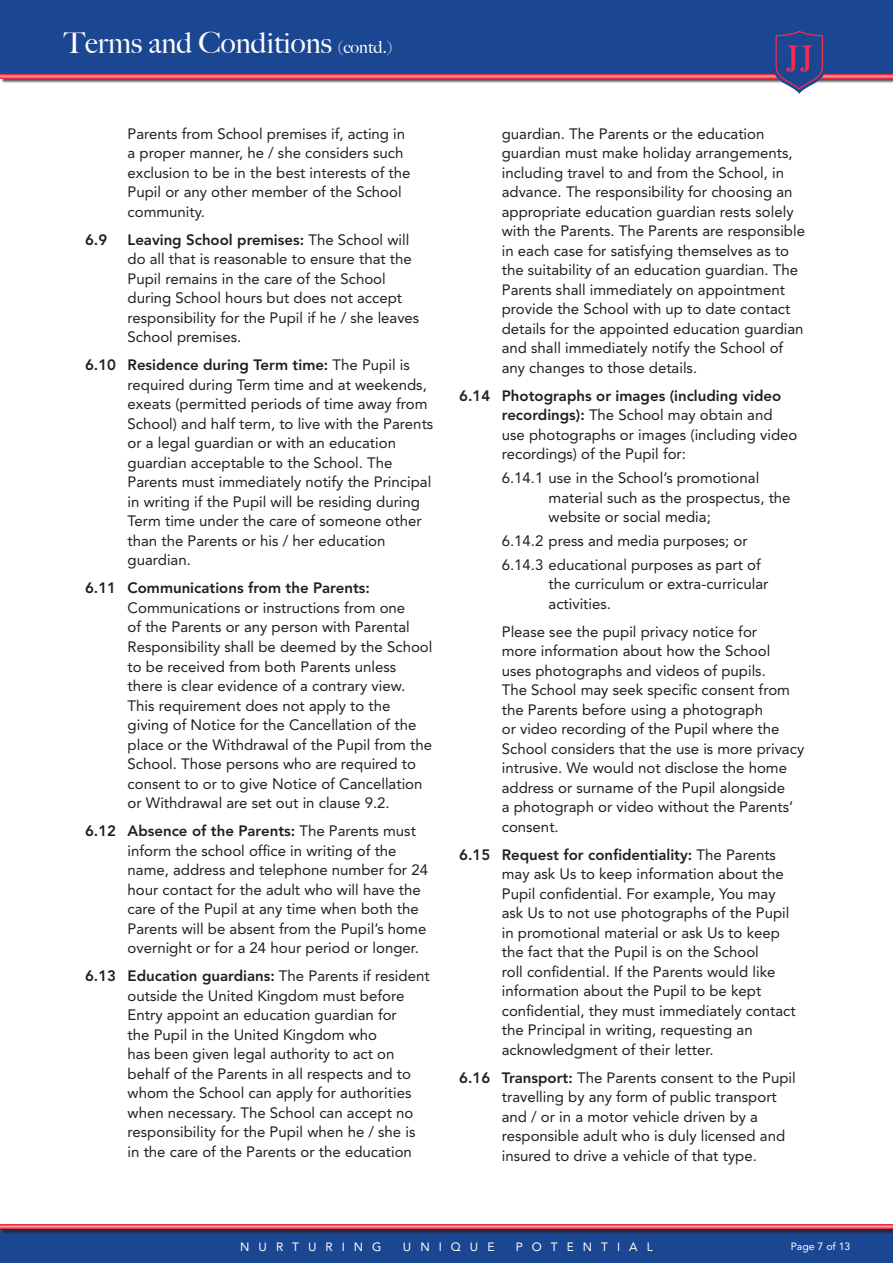
<style>
.page{position:relative;width:893px;height:1263px;background:#fff}
.page>*{position:absolute;margin:0;border:0;box-sizing:border-box;transform-origin:0 0}
.t1{font:500 28.95px "Big Caslon";color:#fff}
.t2{font:15px/19.5px "Avenir LT Std";color:#231f20}
.t3{font:800 15px "Avenir LT Std";color:#231f20}
.t4{font:12px "Avenir LT Std";letter-spacing:.75em;color:#fff}
.t5{font:10.5px "Avenir LT Std";color:#fff}
.s1{font-size:16.95px}
.s2{font-weight:800}
</style>
<div class="page">
<div style="left:0;top:1229px;width:893px;height:34px;background:#1b4692"></div>
<div style="left:1px;top:1226px;width:892px;height:8px;background:#231f20;opacity:.75"></div>
<svg style="left:0;top:1225px;width:893px;height:4px;background:#f1656e"></svg>
<div style="left:0;top:0;width:893px;height:77px;background:#1b4692"></div>
<div style="left:1px;top:75px;width:892px;height:8px;background:#231f20;opacity:.75"></div>
<svg style="left:0;top:74px;width:893px;height:5px;background:#f05967"></svg>
<svg style="left:773px;top:30px;width:53px;height:64px"></svg>
<h1 class="t1" style="left:64px;top:19px;width:330px">Terms and Conditions <span class="s1">(contd.)</span></h1>
<p class="t2" style="left:128px;top:124px;width:284px">Parents from School premises if, acting in a proper manner, he / she considers such exclusion to be in the best interests of the Pupil or any other member of the School community.</p>
<p class="t3" style="left:85px;top:231px;width:24px">6.9</p>
<p class="t2" style="left:128px;top:230px;width:293px"><span class="s2">Leaving School premises:</span> The School will do all that is reasonable to ensure that the Pupil remains in the care of the School during School hours but does not accept responsibility for the Pupil if he / she leaves School premises.</p>
<p class="t2" style="left:128px;top:356px;width:307px;text-indent:-43px"><span class="s2">6.10 Residence during Term time:</span> The Pupil is required during Term time and at weekends, exeats (permitted periods of time away from School) and half term, to live with the Parents or a legal guardian or with an education guardian acceptable to the School. The Parents must immediately notify the Principal in writing if the Pupil will be residing during Term time under the care of someone other than the Parents or his / her education guardian.</p>
<p class="t3" style="left:85px;top:579px;width:286px">6.11 Communications from the Parents:</p>
<p class="t2" style="left:128px;top:598px;width:306px">Communications or instructions from one<br>of the Parents or any person with Parental Responsibility shall be deemed by the School to be received from both Parents unless there is clear evidence of a contrary view.<br>This requirement does not apply to the giving of Notice for the Cancellation of the place or the Withdrawal of the Pupil from the School. Those persons who are required to consent to or to give Notice of Cancellation or Withdrawal are set out in clause 9.2.</p>
<p class="t2" style="left:128px;top:821px;width:302px;text-indent:-43px"><span class="s2">6.12 Absence of the Parents:</span> The Parents must inform the school office in writing of the name, address and telephone number for 24 hour contact for the adult who will have the care of the Pupil at any time when both the Parents will be absent from the Pupil’s home overnight or for a 24 hour period or longer.</p>
<p class="t2" style="left:128px;top:966px;width:304px;text-indent:-43px"><span class="s2">6.13 Education guardians:</span> The Parents if resident outside the United Kingdom must before Entry appoint an education guardian for<br>the Pupil in the United Kingdom who<br>has been given legal authority to act on behalf of the Parents in all respects and to whom the School can apply for authorities when necessary. The School can accept no responsibility for the Pupil when he / she is in the care of the Parents or the education</p>
<p class="t2" style="left:502px;top:124px;width:305px">guardian. The Parents or the education guardian must make holiday arrangements, including travel to and from the School, in advance. The responsibility for choosing an appropriate education guardian rests solely with the Parents. The Parents are responsible in each case for satisfying themselves as to the suitability of an education guardian. The Parents shall immediately on appointment provide the School with up to date contact details for the appointed education guardian and shall immediately notify the School of any changes to those details.</p>
<p class="t2" style="left:502px;top:386px;width:297px;text-indent:-43px"><span class="s2">6.14 Photographs or images (including video recordings):</span> The School may obtain and use photographs or images (including video recordings) of the Pupil for:</p>
<p class="t2" style="left:549px;top:468px;width:244px;text-indent:-47px">6.14.1 use in the School’s promotional material such as the prospectus, the website or social media;</p>
<p class="t2" style="left:502px;top:529px;width:261px;line-height:23.7px">6.14.2 press and media purposes; or<br>6.14.3 educational purposes as part of</p>
<p class="t2" style="left:549px;top:574px;width:221px">the curriculum or extra-curricular activities.</p>
<p class="t2" style="left:502px;top:622px;width:304px">Please see the pupil privacy notice for<br>more information about how the School<br>uses photographs and videos of pupils.<br>The School may seek specific consent from the Parents before using a photograph<br>or video recording of the Pupil where the School considers that the use is more privacy intrusive. We would not disclose the home address or surname of the Pupil alongside<br>a photograph or video without the Parents’ consent.</p>
<p class="t2" style="left:502px;top:845px;width:296px;text-indent:-43px"><span class="s2">6.15 Request for confidentiality:</span> The Parents may ask Us to keep information about the Pupil confidential. For example, You may ask Us to not use photographs of the Pupil in promotional material or ask Us to keep the fact that the Pupil is on the School<br>roll confidential. If the Parents would like information about the Pupil to be kept confidential, they must immediately contact the Principal in writing, requesting an acknowledgment of their letter.</p>
<p class="t2" style="left:502px;top:1068px;width:296px;text-indent:-43px"><span class="s2">6.16 Transport:</span> The Parents consent to the Pupil travelling by any form of public transport and / or in a motor vehicle driven by a responsible adult who is duly licensed and insured to drive a vehicle of that type.</p>
<p class="t4" style="left:240px;top:1239px;width:143px">NURTURING</p>
<p class="t4" style="left:403px;top:1239px;width:93px">UNIQUE</p>
<p class="t4" style="left:516px;top:1239px;width:138px">POTENTIAL</p>
<p class="t5" style="left:791px;top:1240px;width:61px">Page 7 of 13</p>
</div>
